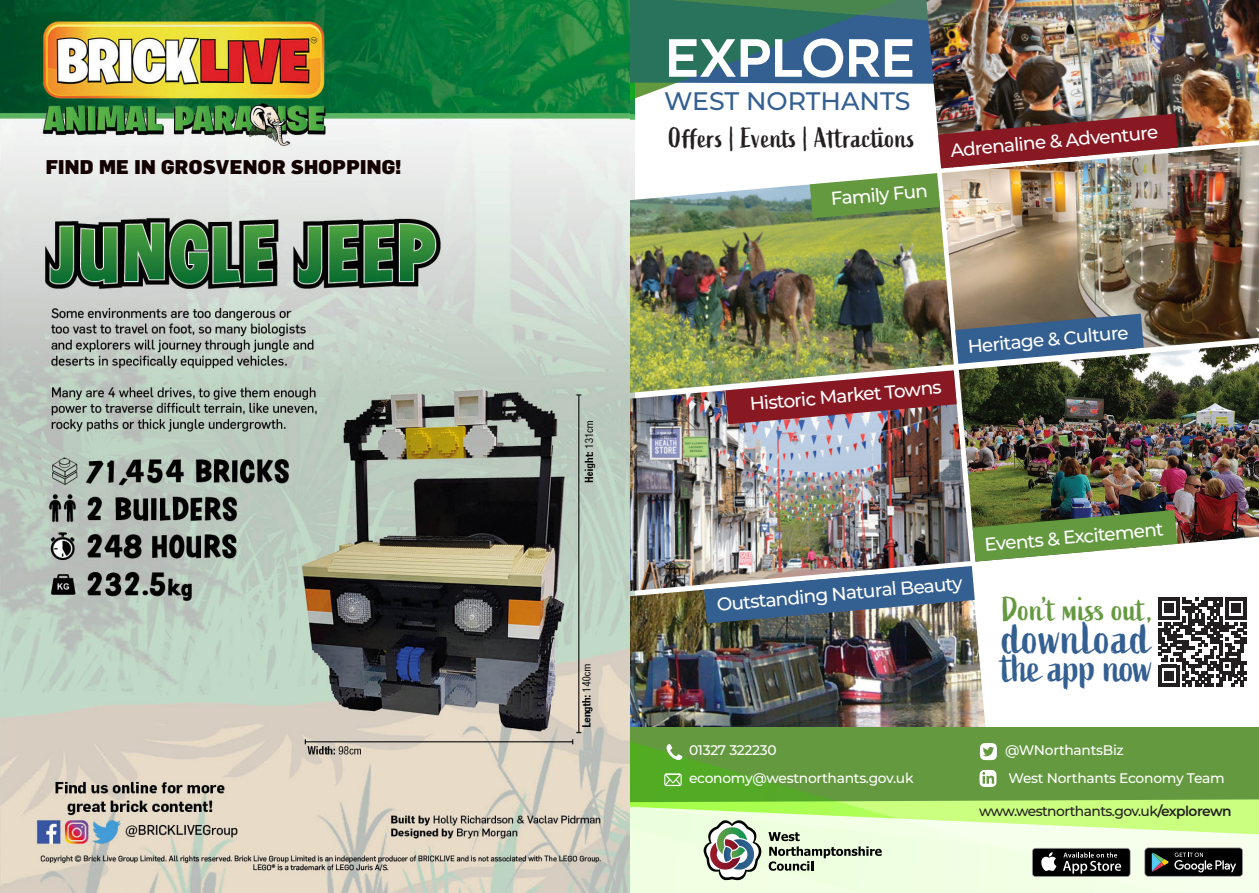
<style>
.page{position:relative;width:1259px;height:893px;background:#fff}
.page>*{position:absolute;margin:0;border:0;box-sizing:border-box;transform-origin:0 0}
.t1{font:600 57.45px "All Round Gothic";color:#fff}
.t2{font:46.95px "Active";letter-spacing:.02em;color:#345f91}
.t3{font:42.3px "Active";letter-spacing:-.02em;color:#345f91}
.t4{font:32.85px "Active";color:#659940}
.t5{font:27.75px "Active";letter-spacing:.015em;color:#231f20}
.t6{font:500 25.35px "Montserrat";color:#345f91}
.t7{font:900 19.5px "Flama";letter-spacing:.015em;color:#120000}
.t8{font:500 18.6px "Montserrat";color:#fff}
.t9{font:500 13.95px/27.8px "Montserrat";letter-spacing:-.02em;color:#fff}
.t10{font:500 13.95px "Montserrat";letter-spacing:-.04em;color:#231f20}
.s1{font-weight:600}
</style>
<div class="page">
<svg style="left:629px;top:57px;width:297px;height:91px"></svg>
<svg style="left:629px;top:0;width:297px;height:57px;background:#316e6a"></svg>
<img style="left:629px;top:173px;width:324px;height:197px">
<img style="left:926px;top:0;width:333px;height:145px">
<img style="left:941px;top:145px;width:318px;height:207px">
<img style="left:629px;top:370px;width:330px;height:196px">
<img style="left:959px;top:344px;width:300px;height:194px">
<img style="left:629px;top:566px;width:356px;height:156px">
<svg style="left:955px;top:314px;width:188px;height:50px;background:#57718e"></svg>
<img style="left:810px;top:114px;width:368px;height:104px">
<img style="left:725px;top:370px;width:231px;height:54px">
<img style="left:704px;top:510px;width:542px;height:176px">
<svg style="left:629px;top:722px;width:630px;height:77px;background:#679b43"></svg>
<svg style="left:629px;top:799px;width:630px;height:6px;background:#a2e25f"></svg>
<svg style="left:629px;top:805px;width:630px;height:88px;background:#e6feca"></svg>
<svg style="left:768px;top:832px;width:113px;height:39px;background:#bfcdb4"></svg>
<svg style="left:703px;top:820px;width:59px;height:60px"></svg>
<svg style="left:666px;top:744px;width:16px;height:16px"></svg>
<svg style="left:664px;top:773px;width:17px;height:13px"></svg>
<svg style="left:980px;top:743px;width:17px;height:17px"></svg>
<svg style="left:979px;top:770px;width:17px;height:17px"></svg>
<svg style="left:1032px;top:848px;width:98px;height:29px;background:#363637"></svg>
<svg style="left:1144px;top:847px;width:99px;height:30px;background:#303231"></svg>
<img style="left:0;top:0;width:629px;height:893px">
<p class="t7" style="left:46px;top:155px;width:357px">FIND ME IN GROSVENOR SHOPPING!</p>
<p class="t1" style="left:665px;top:24px;width:251px">EXPLORE</p>
<p class="t6" style="left:664px;top:83px;width:248px">WEST NORTHANTS</p>
<p class="t5" style="left:669px;top:122px;width:248px">Offers | Events | Attractions</p>
<p class="t8" style="left:949px;top:137px;width:210px;rotate:-5deg">Adrenaline &amp; Adventure</p>
<p class="t8" style="left:830px;top:186px;width:99px;rotate:-5deg">Family Fun</p>
<p class="t8" style="left:748px;top:391px;width:194px;rotate:-5deg">Historic Market Towns</p>
<p class="t8" style="left:966px;top:333px;width:163px;rotate:-5deg">Heritage &amp; Culture</p>
<p class="t8" style="left:983px;top:532px;width:181px;rotate:-5deg">Events &amp; Excitement</p>
<p class="t8" style="left:715px;top:591px;width:248px;rotate:-5deg">Outstanding Natural Beauty</p>
<p class="t4" style="left:1002px;top:591px;width:152px">Don’t miss out,</p>
<p class="t2" style="left:1002px;top:611px;width:149px">download</p>
<p class="t3" style="left:1002px;top:643px;width:152px">the app now</p>
<p class="t9" style="left:689px;top:736px;width:226px">01327 322230 economy@westnorthants.gov.uk</p>
<p class="t9" style="left:1005px;top:736px;width:221px">@WNorthantsBiz<br>West Northants Economy Team</p>
<p class="t10" style="left:979px;top:801px;width:254px">www.westnorthants.gov.uk<span class="s1">/explorewn</span></p>
</div>
